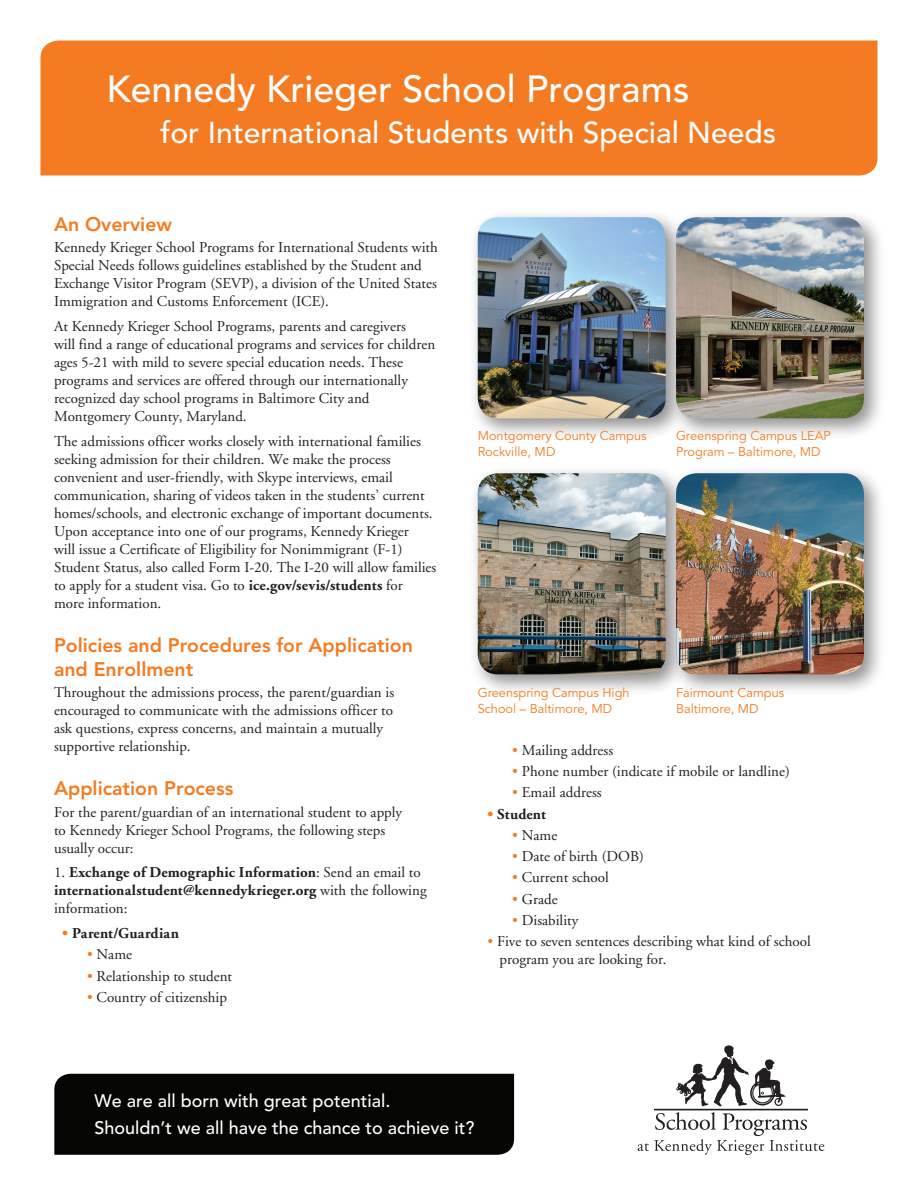
<style>
.page{position:relative;width:918px;height:1188px;background:#fff}
.page>*{position:absolute;margin:0;border:0;box-sizing:border-box;transform-origin:0 0}
.Departmemt_HEAD{font:500 37.5px "Avenir";color:#fff}
.at_KKI_line{font:500 30px "Avenir";color:#fff}
.Sub_Head_166{font:800 19.5px/24px "Avenir";color:#f47b21}
.Tagline_Copy__in_b{font:500 18px "Avenir";color:#fff}
.Bodycopy_10_on_12{font:15px/18px "Adobe Garamond";color:#231f20}
.Sub-bulletted_Text{font:15px "Adobe Garamond";color:#231f20}
.Bodycopy_10_on_12-2{font:700 15px/18px "Adobe Garamond";letter-spacing:.01em;color:#231f20}
.Bulleted_Text{font:15px/18px "Adobe Garamond";color:#231f20}
.Bulleted_Text-2{font:700 15px "Adobe Garamond";letter-spacing:.01em;color:#231f20}
.school_names{font:12.75px/15.8px "Avenir";color:#f47b21}
.s1{font-weight:700}
.s2{font-weight:400}
.s3{color:#f47b21}
</style>
<div class="page">
<div style="left:40px;top:40px;width:838px;height:136px;background:#f47b21"></div>
<div style="left:469px;top:208px;width:218px;height:232px;background:#231f20;opacity:.5"></div>
<img style="left:478px;top:217px;width:188px;height:201px">
<svg style="left:638px;top:1045px;width:186px;height:110px"></svg>
<div style="left:54px;top:1074px;width:460px;height:81px;background:#050504"></div>
<div style="left:667px;top:208px;width:219px;height:232px;background:#231f20;opacity:.5"></div>
<img style="left:676px;top:217px;width:188px;height:201px">
<div style="left:469px;top:464px;width:218px;height:232px;background:#231f20;opacity:.5"></div>
<img style="left:478px;top:473px;width:188px;height:201px">
<div style="left:667px;top:464px;width:219px;height:232px;background:#231f20;opacity:.5"></div>
<img style="left:676px;top:473px;width:188px;height:201px">
<p class="Departmemt_HEAD" style="left:106px;top:68px;width:584px">Kennedy Krieger School Programs</p>
<p class="at_KKI_line" style="left:160px;top:115px;width:617px">for International Students with Special Needs</p>
<p class="Sub_Head_166" style="left:54px;top:212px;width:120px">An Overview</p>
<p class="Bodycopy_10_on_12" style="left:54px;top:239px;width:385px">Kennedy Krieger School Programs for International Students with Special Needs follows guidelines established by the Student and Exchange Visitor Program (SEVP), a division of the United States Immigration and Customs Enforcement (ICE).</p>
<p class="Bodycopy_10_on_12" style="left:54px;top:317px;width:383px">At Kennedy Krieger School Programs, parents and caregivers<br>will find a range of educational programs and services for children ages 5-21 with mild to severe special education needs. These programs and services are offered through our internationally recognized day school programs in Baltimore City and Montgomery County, Maryland.</p>
<p class="Bodycopy_10_on_12" style="left:54px;top:432px;width:384px">The admissions officer works closely with international families seeking admission for their children. We make the process convenient and user-friendly, with Skype interviews, email communication, sharing of videos taken in the students’ current homes/schools, and electronic exchange of important documents.<br>Upon acceptance into one of our programs, Kennedy Krieger<br>will issue a Certificate of Eligibility for Nonimmigrant (F-1)<br>Student Status, also called Form I-20. The I-20 will allow families to apply for a student visa. Go to <span class="s1">ice.gov/sevis/students</span> for more information.</p>
<p class="Sub_Head_166" style="left:54px;top:633px;width:360px">Policies and Procedures for Application and Enrollment</p>
<p class="Bodycopy_10_on_12" style="left:54px;top:684px;width:342px">Throughout the admissions process, the parent/guardian is encouraged to communicate with the admissions officer to ask questions, express concerns, and maintain a mutually supportive relationship.</p>
<p class="Sub_Head_166" style="left:54px;top:776px;width:181px">Application Process</p>
<p class="Bodycopy_10_on_12" style="left:54px;top:803px;width:350px">For the parent/guardian of an international student to apply to Kennedy Krieger School Programs, the following steps usually occur:</p>
<p class="Bodycopy_10_on_12-2" style="left:54px;top:864px;width:374px"><span class="s2">1.</span> Exchange of Demographic Information<span class="s2">: Send an email to </span>internationalstudent@kennedykrieger.org <span class="s2">with the following information:</span></p>
<p class="Bulleted_Text-2" style="left:62px;top:925px;width:118px"><span class="s3">•</span> Parent/Guardian</p>
<p class="Sub-bulletted_Text" style="left:87px;top:947px;width:47px"><span class="s3">•</span> Name</p>
<p class="Sub-bulletted_Text" style="left:87px;top:968px;width:147px"><span class="s3">•</span> Relationship to student</p>
<p class="Sub-bulletted_Text" style="left:87px;top:989px;width:141px"><span class="s3">•</span> Country of citizenship</p>
<p class="school_names" style="left:478px;top:428px;width:170px">Montgomery County Campus</p>
<p class="school_names" style="left:478px;top:444px;width:79px">Rockville, MD</p>
<p class="school_names" style="left:676px;top:428px;width:156px">Greenspring Campus LEAP<br>Program – Baltimore, MD</p>
<p class="school_names" style="left:478px;top:685px;width:153px">Greenspring Campus High<br>School – Baltimore, MD</p>
<p class="school_names" style="left:676px;top:685px;width:110px">Fairmount Campus</p>
<p class="school_names" style="left:676px;top:701px;width:84px">Baltimore, MD</p>
<p class="Sub-bulletted_Text" style="left:512px;top:742px;width:102px"><span class="s3">•</span> Mailing address</p>
<p class="Sub-bulletted_Text" style="left:512px;top:763px;width:279px"><span class="s3">•</span> Phone number (indicate if mobile or landline)</p>
<p class="Sub-bulletted_Text" style="left:512px;top:785px;width:91px"><span class="s3">•</span> Email address</p>
<p class="Bulleted_Text-2" style="left:488px;top:806px;width:60px"><span class="s3">•</span> Student</p>
<p class="Sub-bulletted_Text" style="left:512px;top:827px;width:47px"><span class="s3">•</span> Name</p>
<p class="Sub-bulletted_Text" style="left:512px;top:848px;width:133px"><span class="s3">•</span> Date of birth (DOB)</p>
<p class="Sub-bulletted_Text" style="left:512px;top:870px;width:98px"><span class="s3">•</span> Current school</p>
<p class="Sub-bulletted_Text" style="left:512px;top:891px;width:47px"><span class="s3">•</span> Grade</p>
<p class="Sub-bulletted_Text" style="left:512px;top:912px;width:68px"><span class="s3">•</span> Disability</p>
<p class="Bulleted_Text" style="left:500px;top:933px;width:313px;text-indent:-12px"><span class="s3">•</span> Five to seven sentences describing what kind of school program you are looking for.</p>
<p class="Tagline_Copy__in_b" style="left:94px;top:1091px;width:298px">We are all born with great potential.</p>
<p class="Tagline_Copy__in_b" style="left:94px;top:1118px;width:381px">Shouldn’t we all have the chance to achieve it?</p>
</div>
